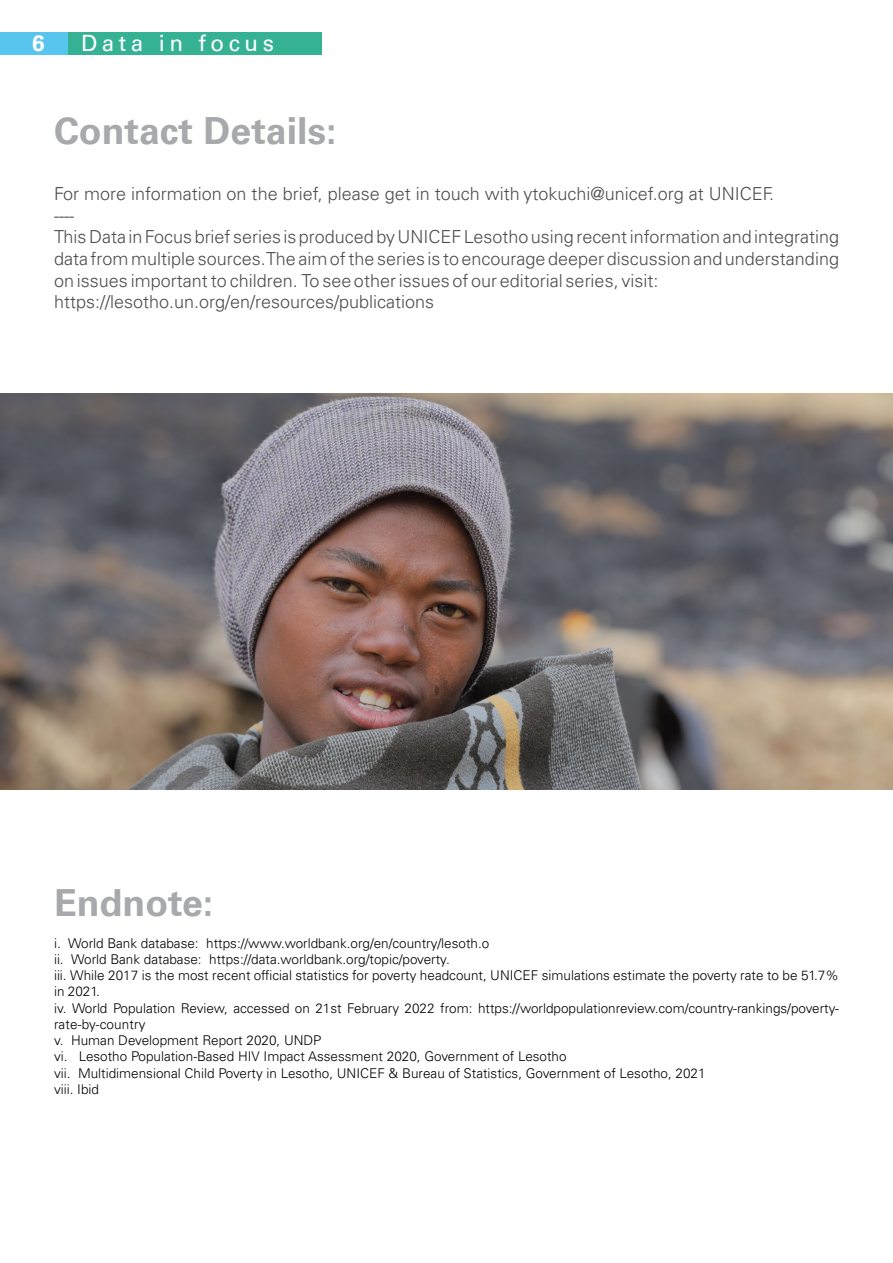
<style>
.page{position:relative;width:893px;height:1263px;background:#fff}
.page>*{position:absolute;margin:0;border:0;box-sizing:border-box;transform-origin:0 0}
.t1{font:700 37.35px "Univers LT Pro 65";color:#a7a9ac}
.t2{font:22.5px "Univers LT Pro 55 Roman";letter-spacing:.2em;color:#fff}
.t3{font:700 22.5px "Univers LT Pro 65";color:#fff}
.t4{font:300 18px/21.6px "Univers LT Pro 45";color:#4d4d4f}
.t5{font:300 13.5px/16.2px "Univers LT Pro 45";color:#000}
</style>
<div class="page">
<img style="left:0;top:393px;width:893px;height:396px">
<div style="left:0;top:32px;width:70px;height:22px;background:#57c5ed"></div>
<div style="left:68px;top:32px;width:254px;height:22px;background:#35b294"></div>
<h2 class="t3" style="left:32px;top:27px;width:14px">6</h2>
<h2 class="t2" style="left:81px;top:27px;width:194px">Data in focus</h2>
<h1 class="t1" style="left:54px;top:105px;width:284px">Contact Details:</h1>
<p class="t4" style="left:54px;top:182px;width:787px">For more information on the brief, please get in touch with ytokuchi@unicef.org at UNICEF.<br>----<br>This Data in Focus brief series is produced by UNICEF Lesotho using recent information and integrating data from multiple sources. The aim of the series is to encourage deeper discussion and understanding on issues important to children. To see other issues of our editorial series, visit: https://lesotho.un.org/en/resources/publications</p>
<h1 class="t1" style="left:54px;top:877px;width:161px">Endnote:</h1>
<p class="t5" style="left:54px;top:935px;width:786px">i. World Bank database: https://www.worldbank.org/en/country/lesoth.o<br>ii. World Bank database: https://data.worldbank.org/topic/poverty.<br>iii. While 2017 is the most recent official statistics for poverty headcount, UNICEF simulations estimate the poverty rate to be 51.7% in 2021.<br>iv. World Population Review, accessed on 21st February 2022 from: https://worldpopulationreview.com/country-rankings/poverty&shy;rate-by-country<br>v. Human Development Report 2020, UNDP<br>vi. Lesotho Population-Based HIV Impact Assessment 2020, Government of Lesotho<br>vii. Multidimensional Child Poverty in Lesotho, UNICEF &amp; Bureau of Statistics, Government of Lesotho, 2021<br>viii. Ibid</p>
</div>
